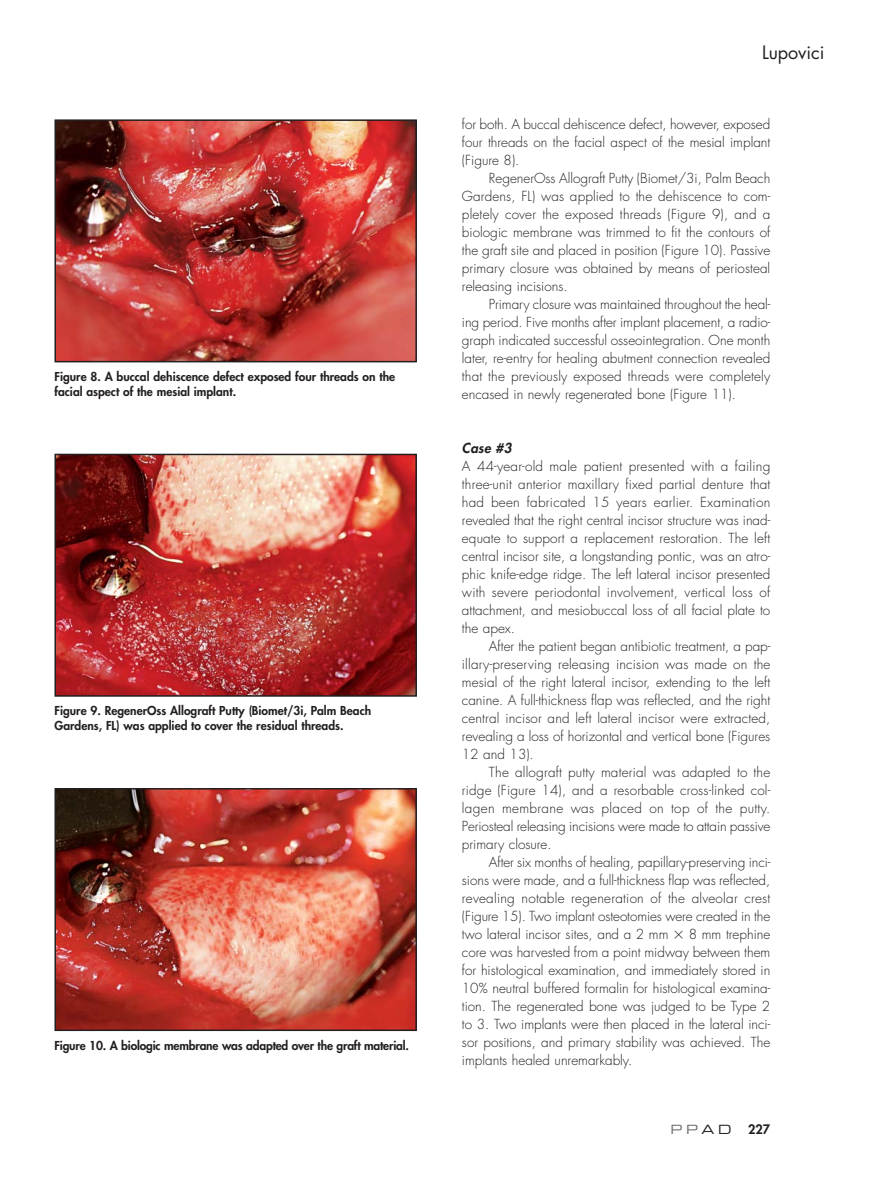
<style>
.page{position:relative;width:877px;height:1177px;background:#fff}
.page>*{position:absolute;margin:0;border:0;box-sizing:border-box;transform-origin:0 0}
.t1{font:18px "Futura";letter-spacing:-.005em;color:#231f20}
.t2{font:300 13.5px/18px "Futura";color:#231f20;text-align:justify}
.t3{font:italic 800 13.5px "Futura";color:#231f20}
.t4{font:12.75px "Eurostile Extended Two";color:#6d6e70}
.t5{font:800 12.75px "Futura";color:#231f20}
.t6{font:800 12px/15px "Futura";color:#231f20}
.s1{font-family:"Universal Greekwith Math Pi";font-weight:400}
.s2{color:#231f20}
</style>
<div class="page">
<img style="left:57px;top:122px;width:357px;height:237px">
<div style="left:54px;top:119px;width:363px;height:243px;border:2px solid #231f20"></div>
<img style="left:57px;top:457px;width:357px;height:237px">
<div style="left:54px;top:454px;width:363px;height:243px;border:2px solid #231f20"></div>
<img style="left:57px;top:791px;width:357px;height:237px">
<div style="left:54px;top:788px;width:363px;height:243px;border:2px solid #231f20"></div>
<p class="t6" style="left:54px;top:370px;width:342px">Figure 8. A buccal dehiscence defect exposed four threads on the facial aspect of the mesial implant.</p>
<p class="t6" style="left:54px;top:704px;width:318px">Figure 9. RegenerOss Allograft Putty (Biomet/3i, Palm Beach<br>Gardens, FL) was applied to cover the residual threads.</p>
<p class="t6" style="left:54px;top:1039px;width:356px">Figure 10. A biologic membrane was adapted over the graft material.</p>
<h1 class="t1" style="left:762px;top:44px;width:64px">Lupovici</h1>
<p class="t2" style="left:462px;top:116px;width:310px">for both. A buccal dehiscence defect, however, exposed four threads on the facial aspect of the mesial implant (Figure 8).</p>
<p class="t2" style="left:462px;top:170px;width:310px;text-indent:27px">RegenerOss Allograft Putty (Biomet/3i, Palm Beach Gardens, FL) was applied to the dehiscence to com&shy;pletely cover the exposed threads (Figure 9), and a biologic membrane was trimmed to fit the contours of the graft site and placed in position (Figure 10). Passive primary closure was obtained by means of periosteal releasing incisions.</p>
<p class="t2" style="left:462px;top:296px;width:310px;text-indent:27px">Primary closure was maintained throughout the heal&shy;ing period. Five months after implant placement, a radio&shy;graph indicated successful osseointegration. One month later, re-entry for healing abutment connection revealed that the previously exposed threads were completely encased in newly regenerated bone (Figure 11).</p>
<p class="t3" style="left:462px;top:442px;width:51px">Case #3</p>
<p class="t2" style="left:462px;top:458px;width:310px">A 44-year-old male patient presented with a failing three-unit anterior maxillary fixed partial denture that had been fabricated 15 years earlier. Examination revealed that the right central incisor structure was inad&shy;equate to support a replacement restoration. The left central incisor site, a longstanding pontic, was an atro&shy;phic knife-edge ridge. The left lateral incisor presented with severe periodontal involvement, vertical loss of attachment, and mesiobuccal loss of all facial plate to the apex.</p>
<p class="t2" style="left:462px;top:638px;width:310px;text-indent:27px">After the patient began antibiotic treatment, a pap&shy;illary-preserving releasing incision was made on the mesial of the right lateral incisor, extending to the left canine. A full-thickness flap was reflected, and the right central incisor and left lateral incisor were extracted, revealing a loss of horizontal and vertical bone (Figures 12 and 13).</p>
<p class="t2" style="left:462px;top:764px;width:310px;text-indent:27px">The allograft putty material was adapted to the ridge (Figure 14), and a resorbable cross-linked col&shy;lagen membrane was placed on top of the putty.<br>Periosteal releasing incisions were made to attain passive primary closure.</p>
<p class="t2" style="left:462px;top:854px;width:310px;text-indent:27px">After six months of healing, papillary-preserving inci&shy;sions were made, and a full-thickness flap was reflected, revealing notable regeneration of the alveolar crest (Figure 15). Two implant osteotomies were created in the two lateral incisor sites, and a 2 mm <span class="s1">-</span> 8 mm trephine core was harvested from a point midway between them for histological examination, and immediately stored in 10% neutral buffered formalin for histological examina&shy;tion. The regenerated bone was judged to be Type 2 to 3. Two implants were then placed in the lateral inci&shy;sor positions, and primary stability was achieved. The implants healed unremarkably.</p>
<p class="t4" style="left:670px;top:1125px;width:63px">PP<span class="s2">AD</span></p>
<p class="t5" style="left:748px;top:1123px;width:24px">227</p>
</div>
